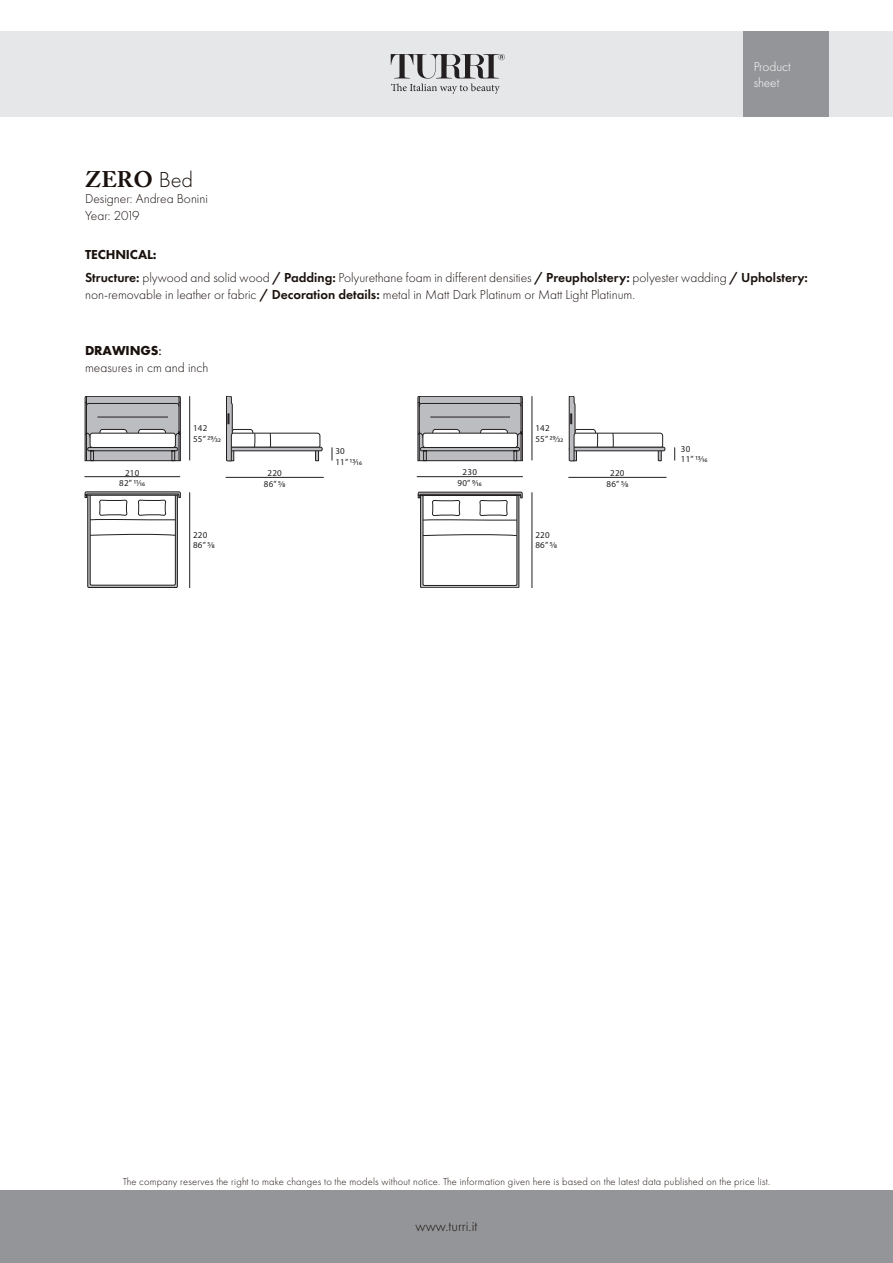
<style>
.page{position:relative;width:893px;height:1263px;background:#fff}
.page>*{position:absolute;margin:0;border:0;box-sizing:border-box;transform-origin:0 0}
.t1{font:700 22.5px "Adobe Caslon Pro";color:#1a110d}
.t2{font:300 15px "Futura PT";color:#1a110d}
.t3{font:300 13.5px/16.2px "Futura PT";color:#1a110d}
.t4{font:300 13.5px/16.2px "Futura PT";color:#fff}
.t5{font:800 13.5px "Futura PT";letter-spacing:-.01em;color:#1a110d}
.t6{font:300 13.5px "Futura PT";letter-spacing:-.04em;color:#1a110d}
.t7{font:700 13.5px "Futura PT";letter-spacing:-.01em;color:#1a110d}
.t8{font:300 10.5px "Futura PT";letter-spacing:.02em;color:#1a110d}
.t9{font:9px "Myriad Pro";letter-spacing:.025em;color:#231f20}
.s1{font-family:"Futura PT";font-weight:300}
.s2{font-weight:600}
.s3{font-weight:500}
</style>
<div class="page">
<div style="left:0;top:32px;width:893px;height:85px;background:#e6e7e9"></div>
<div style="left:0;top:1191px;width:893px;height:72px;background:#939598"></div>
<div style="left:743px;top:32px;width:85px;height:85px;background:#939598"></div>
<svg style="left:391px;top:54px;width:114px;height:40px"></svg>
<svg style="left:85px;top:396px;width:96px;height:66px"></svg>
<div style="left:226px;top:447px;width:96px;height:4px;border:1px solid #231f20"></div>
<svg style="left:226px;top:396px;width:94px;height:66px"></svg>
<div style="left:88px;top:494px;width:90px;height:94px;border:1px solid #231f20"></div>
<svg style="left:85px;top:491px;width:96px;height:94px"></svg>
<hr style="left:84px;top:476px;width:96px;height:1px;background:#231f20">
<hr style="left:226px;top:477px;width:98px;height:1px;background:#231f20">
<hr style="left:189px;top:396px;width:1px;height:64px;background:#231f20">
<svg style="left:332px;top:447px;width:1px;height:13px"></svg>
<hr style="left:189px;top:492px;width:1px;height:96px;background:#231f20">
<svg style="left:418px;top:396px;width:105px;height:66px"></svg>
<svg style="left:418px;top:491px;width:105px;height:97px"></svg>
<div style="left:569px;top:447px;width:96px;height:4px;border:1px solid #231f20"></div>
<svg style="left:568px;top:396px;width:95px;height:66px"></svg>
<hr style="left:417px;top:476px;width:106px;height:1px;background:#231f20">
<hr style="left:568px;top:477px;width:98px;height:1px;background:#231f20">
<hr style="left:532px;top:396px;width:1px;height:64px;background:#231f20">
<svg style="left:674px;top:447px;width:1px;height:13px"></svg>
<hr style="left:532px;top:492px;width:1px;height:96px;background:#231f20">
<p class="t4" style="left:754px;top:58px;width:39px">Product sheet</p>
<p class="t1" style="left:85px;top:166px;width:110px">ZERO <span class="s1">Bed</span></p>
<p class="t3" style="left:85px;top:191px;width:124px">Designer: Andrea Bonini</p>
<p class="t6" style="left:85px;top:207px;width:56px">Year: 2019</p>
<p class="t5" style="left:85px;top:246px;width:73px">TECHNICAL:</p>
<p class="t3" style="left:85px;top:270px;width:724px"><span class="s2">Structure:</span> plywood and solid wood <span class="s2">/ Padding:</span> Polyurethane foam in different densities <span class="s2">/ Preupholstery:</span> polyester wadding <span class="s2">/ Upholstery: </span>non-removable in leather or fabric <span class="s2">/ Decoration details:</span> metal in Matt Dark Platinum or Matt Light Platinum.</p>
<p class="t7" style="left:85px;top:342px;width:78px">DRAWINGS<span class="s3">:</span></p>
<p class="t3" style="left:85px;top:359px;width:125px">measures in cm and inch</p>
<p class="t9" style="left:193px;top:423px;width:16px">142</p>
<p class="t9" style="left:193px;top:433px;width:29px">55” 29/32</p>
<p class="t9" style="left:535px;top:423px;width:16px">142</p>
<p class="t9" style="left:535px;top:433px;width:29px">55” 29/32</p>
<p class="t9" style="left:335px;top:445px;width:11px">30</p>
<p class="t9" style="left:335px;top:456px;width:28px">11” 13/16</p>
<p class="t9" style="left:681px;top:443px;width:11px">30</p>
<p class="t9" style="left:681px;top:453px;width:28px">11” 13/16</p>
<p class="t9" style="left:125px;top:467px;width:16px">210</p>
<p class="t9" style="left:119px;top:477px;width:28px">82” 11/16</p>
<p class="t9" style="left:268px;top:468px;width:16px">220</p>
<p class="t9" style="left:264px;top:478px;width:23px">86” 5/8</p>
<p class="t9" style="left:463px;top:467px;width:16px">230</p>
<p class="t9" style="left:458px;top:477px;width:26px">90” 9/16</p>
<p class="t9" style="left:610px;top:467px;width:16px">220</p>
<p class="t9" style="left:607px;top:478px;width:23px">86” 5/8</p>
<p class="t9" style="left:193px;top:529px;width:16px">220</p>
<p class="t9" style="left:193px;top:540px;width:23px">86” 5/8</p>
<p class="t9" style="left:535px;top:529px;width:16px">220</p>
<p class="t9" style="left:535px;top:540px;width:23px">86” 5/8</p>
<p class="t8" style="left:123px;top:1175px;width:649px">The company reserves the right to make changes to the models without notice. The information given here is based on the latest data published on the price list.</p>
<p class="t2" style="left:416px;top:1218px;width:63px">www.turri.it</p>
</div>
